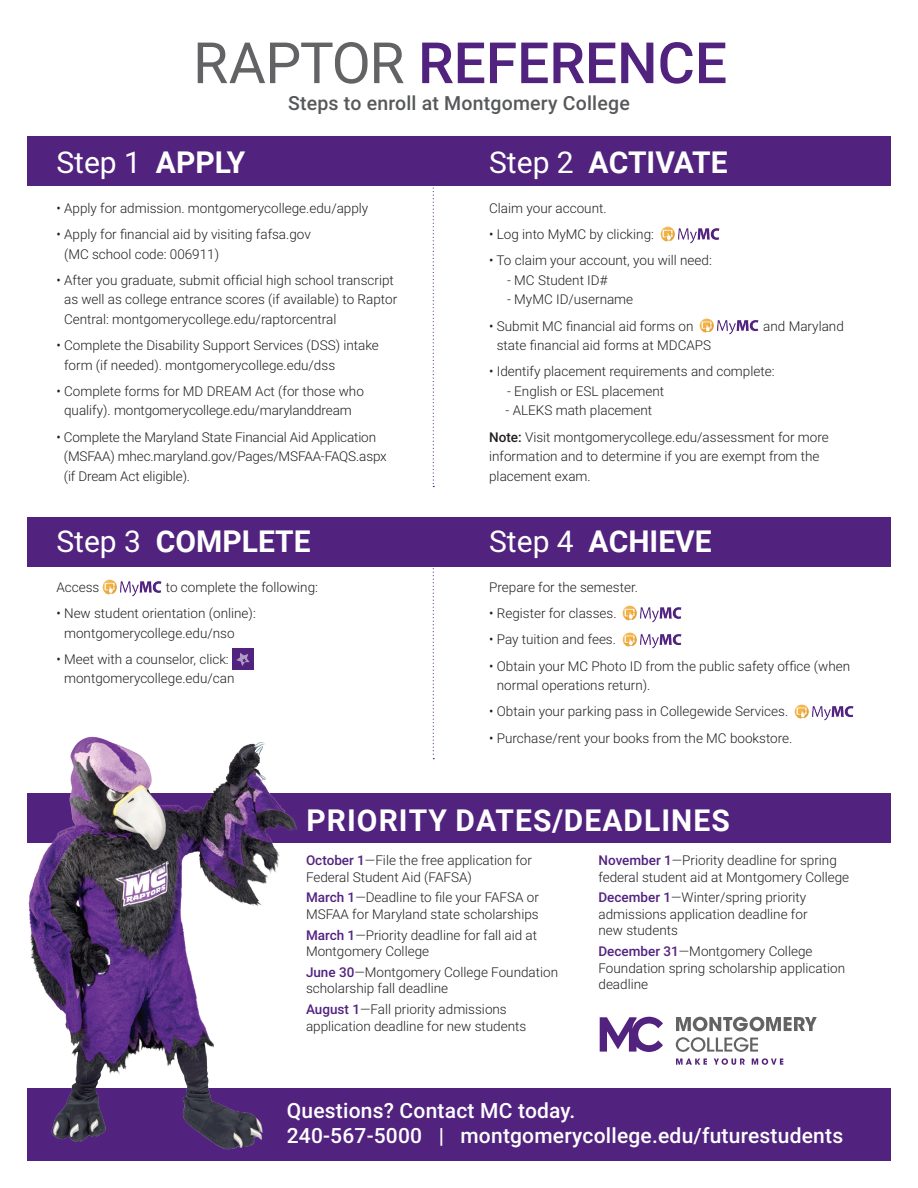
<style>
.page{position:relative;width:918px;height:1188px;background:#fff}
.page>*{position:absolute;margin:0;border:0;box-sizing:border-box;transform-origin:0 0}
.t1{font:500 57px "Roboto";color:#52227f}
.t2{font:700 30px "Roboto";color:#fff}
.t3{font:700 30px "Roboto";letter-spacing:.035em;color:#fff}
.t4{font:30px "Roboto";color:#fff}
.t5{font:500 21px/25.2px "Roboto";letter-spacing:.01em;color:#fff}
.t6{font:500 19.5px "Roboto";letter-spacing:.01em;color:#57585a}
.t7{font:300 13.5px/19.5px "Roboto";color:#231f20}
.s1{font-weight:400;color:#636366}
.s2{font-weight:700}
.s3{font-weight:400}
.s4{font-weight:500}
.s5{font-weight:500;color:#52227f}
</style>
<div class="page">
<div style="left:27px;top:1089px;width:864px;height:72px;background:#52227f"></div>
<div style="left:27px;top:136px;width:864px;height:50px;background:#52227f"></div>
<div style="left:27px;top:517px;width:864px;height:50px;background:#52227f"></div>
<div style="left:27px;top:793px;width:864px;height:49px;background:#52227f"></div>
<img style="left:660px;top:226px;width:59px;height:17px">
<img style="left:699px;top:318px;width:60px;height:17px">
<img style="left:102px;top:579px;width:59px;height:17px">
<div style="left:232px;top:649px;width:22px;height:21px;background:#52227f"></div>
<svg style="left:236px;top:653px;width:14px;height:13px"></svg>
<img style="left:622px;top:605px;width:60px;height:17px">
<img style="left:622px;top:632px;width:59px;height:17px">
<img style="left:794px;top:704px;width:59px;height:17px">
<svg style="left:433px;top:187px;width:1px;height:300px"></svg>
<svg style="left:433px;top:568px;width:1px;height:191px"></svg>
<svg style="left:600px;top:1017px;width:63px;height:35px"></svg>
<svg style="left:676px;top:1058px;width:107px;height:7px"></svg>
<svg style="left:676px;top:1017px;width:141px;height:14px"></svg>
<svg style="left:676px;top:1037px;width:82px;height:15px"></svg>
<img style="left:27px;top:736px;width:273px;height:414px">
<p class="t1" style="left:193px;top:23px;width:536px"><span class="s1">RAPTOR</span> REFERENCE</p>
<p class="t6" style="left:288px;top:89px;width:343px">Steps to enroll at Montgomery College</p>
<p class="t4" style="left:56px;top:141px;width:191px">Step 1 <span class="s2">APPLY</span></p>
<p class="t7" style="left:56px;top:198px;width:313px">• Apply for admission. montgomerycollege.edu/apply</p>
<p class="t7" style="left:64px;top:224px;width:248px;text-indent:-8px">• Apply for financial aid by visiting fafsa.gov (MC school code: 006911)</p>
<p class="t7" style="left:64px;top:270px;width:335px;text-indent:-8px">• After you graduate, submit official high school transcript as well as college entrance scores (if available) to Raptor<br>Central: montgomerycollege.edu/raptorcentral</p>
<p class="t7" style="left:64px;top:335px;width:316px;text-indent:-8px">• Complete the Disability Support Services (DSS) intake form (if needed). montgomerycollege.edu/dss</p>
<p class="t7" style="left:56px;top:381px;width:309px;text-align:center">• Complete forms for MD DREAM Act (for those who qualify). montgomerycollege.edu/marylanddream</p>
<p class="t7" style="left:64px;top:427px;width:325px;text-indent:-7px">• Complete the Maryland State Financial Aid Application (MSFAA) mhec.maryland.gov/Pages/MSFAA-FAQS.aspx (if Dream Act eligible).</p>
<p class="t2" style="left:56px;top:520px;width:256px"><span class="s3">Step 3</span> COMPLETE</p>
<p class="t7" style="left:56px;top:577px;width:44px">Access</p>
<p class="t7" style="left:166px;top:577px;width:154px">to complete the following:</p>
<p class="t7" style="left:64px;top:603px;width:193px;text-indent:-8px">• New student orientation (online): montgomerycollege.edu/nso</p>
<p class="t7" style="left:56px;top:649px;width:179px;text-align:center">• Meet with a counselor, click: montgomerycollege.edu/can</p>
<p class="t2" style="left:489px;top:141px;width:240px"><span class="s3">Step 2</span> ACTIVATE</p>
<p class="t7" style="left:489px;top:198px;width:119px">Claim your account.</p>
<p class="t7" style="left:489px;top:224px;width:166px">• Log into MyMC by clicking:</p>
<p class="t7" style="left:489px;top:250px;width:224px">• To claim your account, you will need:</p>
<p class="t7" style="left:507px;top:270px;width:102px">- MC Student ID#</p>
<p class="t7" style="left:507px;top:289px;width:128px">- MyMC ID/username</p>
<p class="t7" style="left:489px;top:316px;width:206px">• Submit MC financial aid forms on</p>
<p class="t7" style="left:763px;top:316px;width:82px">and Maryland</p>
<p class="t7" style="left:497px;top:335px;width:216px">state financial aid forms at MDCAPS</p>
<p class="t7" style="left:489px;top:361px;width:287px">• Identify placement requirements and complete:</p>
<p class="t7" style="left:507px;top:381px;width:159px">- English or ESL placement</p>
<p class="t7" style="left:506px;top:400px;width:148px">- ALEKS math placement</p>
<p class="t7" style="left:489px;top:427px;width:341px"><span class="s4">Note:</span> Visit montgomerycollege.edu/assessment for more information and to determine if you are exempt from the placement exam.</p>
<p class="t2" style="left:489px;top:520px;width:224px"><span class="s3">Step 4</span> ACHIEVE</p>
<p class="t7" style="left:489px;top:577px;width:150px">Prepare for the semester.</p>
<p class="t7" style="left:489px;top:603px;width:129px">• Register for classes.</p>
<p class="t7" style="left:489px;top:629px;width:128px">• Pay tuition and fees.</p>
<p class="t7" style="left:497px;top:656px;width:355px;text-indent:-8px">• Obtain your MC Photo ID from the public safety office (when normal operations return).</p>
<p class="t7" style="left:489px;top:701px;width:301px">• Obtain your parking pass in Collegewide Services.</p>
<p class="t7" style="left:489px;top:728px;width:305px">• Purchase/rent your books from the MC bookstore.</p>
<p class="t3" style="left:307px;top:799px;width:425px">PRIORITY DATES/DEADLINES</p>
<p class="t7" style="left:306px;top:851px;width:228px;line-height:16.5px"><span class="s5">October 1</span>—File the free application for<br>Federal Student Aid (FAFSA)</p>
<p class="t7" style="left:306px;top:889px;width:235px;line-height:16.5px"><span class="s5">March 1</span>—Deadline to file your FAFSA or<br>MSFAA for Maryland state scholarships</p>
<p class="t7" style="left:306px;top:926px;width:233px;line-height:16.5px"><span class="s5">March 1</span>—Priority deadline for fall aid at<br>Montgomery College</p>
<p class="t7" style="left:306px;top:963px;width:254px;line-height:16.5px"><span class="s5">June 30</span>—Montgomery College Foundation scholarship fall deadline</p>
<p class="t7" style="left:306px;top:1001px;width:222px;line-height:16.5px"><span class="s5">August 1</span>—Fall priority admissions application deadline for new students</p>
<p class="t7" style="left:598px;top:851px;width:252px;line-height:16.5px"><span class="s5">November 1</span>—Priority deadline for spring federal student aid at Montgomery College</p>
<p class="t7" style="left:598px;top:889px;width:211px;line-height:16.5px;text-align:justify"><span class="s5">December 1</span>—Winter/spring priority admissions application deadline for new students</p>
<p class="t7" style="left:598px;top:943px;width:248px;line-height:16.5px"><span class="s5">December 31</span>—Montgomery College<br>Foundation spring scholarship application deadline</p>
<p class="t5" style="left:287px;top:1097px;width:558px">Questions? Contact MC today.<br>240-567-5000 | montgomerycollege.edu/futurestudents</p>
</div>
